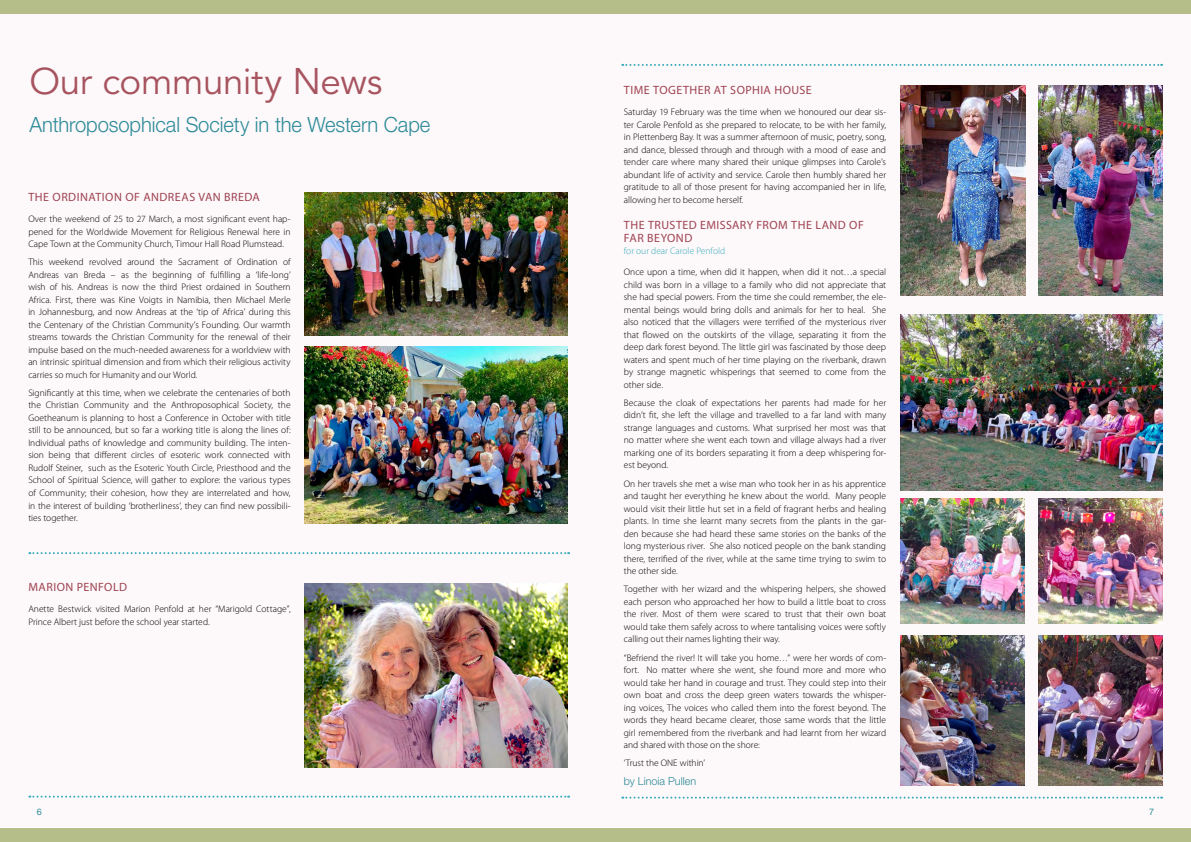
<style>
.page{position:relative;width:1191px;height:842px;background:#fff}
.page>*{position:absolute;margin:0;border:0;box-sizing:border-box;transform-origin:0 0}
.t1{font:36.8px "Avenir LT Std";letter-spacing:-.01em;color:#a7545f}
.t2{font:300 21px "Helvetica Neue LT Std";letter-spacing:-.005em;color:#2c8b97;scale:.96 1}
.t3{font:12px/12.5px "Myriad Pro";letter-spacing:.04em;color:#9e4351}
.t4{font:300 11px "Helvetica Neue LT Std";color:#2c8b97}
.t5{font:300 9.5px/12.5px "Myriad Pro";color:#000;text-align:justify}
.t6{font:300 9.5px "Myriad Pro";letter-spacing:-.005em;color:#36abba}
.t7{font:9px "Helvetica Neue LT Std";color:#2c8b97}
</style>
<div class="page">
<div style="left:0;top:12px;width:1191px;height:815px;background:#fdf8fa"></div>
<div style="left:0;top:0;width:1191px;height:13px;background:#b5bd89"></div>
<div style="left:0;top:828px;width:1191px;height:14px;background:#b5bd89"></div>
<img style="left:305px;top:583px;width:262px;height:184px">
<img style="left:305px;top:192px;width:262px;height:143px">
<img style="left:305px;top:347px;width:262px;height:177px">
<svg style="left:29px;top:552px;width:540px;height:2px"></svg>
<svg style="left:29px;top:796px;width:540px;height:2px"></svg>
<svg style="left:622px;top:797px;width:540px;height:2px"></svg>
<svg style="left:622px;top:64px;width:540px;height:2px"></svg>
<img style="left:900px;top:85px;width:125px;height:211px">
<img style="left:1038px;top:85px;width:124px;height:211px">
<img style="left:900px;top:315px;width:262px;height:175px">
<img style="left:900px;top:499px;width:124px;height:125px">
<img style="left:1038px;top:499px;width:124px;height:125px">
<img style="left:900px;top:635px;width:124px;height:150px">
<img style="left:1038px;top:635px;width:124px;height:150px">
<h1 class="t1" style="left:29px;top:60px;width:355px">Our community News</h1>
<h2 class="t2" style="left:29px;top:112px;width:419px">Anthroposophical Society in the Western Cape</h2>
<p class="t3" style="left:28px;top:191px;width:233px">THE ORDINATION OF ANDREAS VAN BREDA</p>
<p class="t5" style="left:28px;top:213px;width:264px">Over the weekend of 25 to 27 March, a most significant event hap&shy;pened for the Worldwide Movement for Religious Renewal here in Cape Town at the Community Church, Timour Hall Road Plumstead.</p>
<p class="t5" style="left:28px;top:256px;width:264px">This weekend revolved around the Sacrament of Ordination of Andreas van Breda – as the beginning of fulfilling a ‘life-long’ wish of his. Andreas is now the third Priest ordained in Southern Africa. First, there was Kine Voigts in Namibia, then Michael Merle in Johannesburg, and now Andreas at the ‘tip of Africa’ during this the Centenary of the Christian Community’s Founding. Our warmth streams towards the Christian Community for the renewal of their impulse based on the much-needed awareness for a worldview with an intrinsic spiritual dimension and from which their religious activity carries so much for Humanity and our World.</p>
<p class="t5" style="left:28px;top:386px;width:264px">Significantly at this time, when we celebrate the centenaries of both the Christian Community and the Anthroposophical Society, the Goetheanum is planning to host a Conference in October with title still to be announced, but so far a working title is along the lines of:<br>Individual paths of knowledge and community building. The inten&shy;sion being that different circles of esoteric work connected with Rudolf Steiner, such as the Esoteric Youth Circle, Priesthood and the School of Spiritual Science, will gather to explore: the various types of Community; their cohesion, how they are interrelated and how, in the interest of building ‘brotherliness’, they can find new possibili&shy;ties together.</p>
<p class="t3" style="left:28px;top:581px;width:100px">MARION PENFOLD</p>
<p class="t5" style="left:28px;top:603px;width:264px">Anette Bestwick visited Marion Penfold at her “Marigold Cottage”,<br>Prince Albert just before the school year started.</p>
<p class="t3" style="left:624px;top:84px;width:189px">TIME TOGETHER AT SOPHIA HOUSE</p>
<p class="t5" style="left:624px;top:106px;width:264px">Saturday 19 February was the time when we honoured our dear sis&shy;ter Carole Penfold as she prepared to relocate, to be with her family, in Plettenberg Bay. It was a summer afternoon of music, poetry, song, and dance, blessed through and through with a mood of ease and tender care where many shared their unique glimpses into Carole’s abundant life of activity and service. Carole then humbly shared her gratitude to all of those present for having accompanied her in life, allowing her to become herself.</p>
<p class="t3" style="left:624px;top:219px;width:241px">THE TRUSTED EMISSARY FROM THE LAND OF<br>FAR BEYOND</p>
<p class="t6" style="left:624px;top:245px;width:103px">for our dear Carole Penfold</p>
<p class="t5" style="left:624px;top:266px;width:264px">Once upon a time, when did it happen, when did it not…a special child was born in a village to a family who did not appreciate that she had special powers. From the time she could remember, the ele&shy;mental beings would bring dolls and animals for her to heal. She also noticed that the villagers were terrified of the mysterious river that flowed on the outskirts of the village, separating it from the deep dark forest beyond. The little girl was fascinated by those deep waters and spent much of her time playing on the riverbank, drawn by strange magnetic whisperings that seemed to come from the other side.</p>
<p class="t5" style="left:624px;top:396px;width:264px">Because the cloak of expectations her parents had made for her didn’t fit, she left the village and travelled to a far land with many strange languages and customs. What surprised her most was that no matter where she went each town and village always had a river marking one of its borders separating it from a deep whispering for&shy;est beyond.</p>
<p class="t5" style="left:624px;top:477px;width:264px">On her travels she met a wise man who took her in as his apprentice and taught her everything he knew about the world. Many people would visit their little hut set in a field of fragrant herbs and healing plants. In time she learnt many secrets from the plants in the gar&shy;den because she had heard these same stories on the banks of the long mysterious river. She also noticed people on the bank standing there, terrified of the river, while at the same time trying to swim to the other side.</p>
<p class="t5" style="left:624px;top:583px;width:264px">Together with her wizard and the whispering helpers, she showed each person who approached her how to build a little boat to cross the river. Most of them were scared to trust that their own boat would take them safely across to where tantalising voices were softly calling out their names lighting their way.</p>
<p class="t5" style="left:624px;top:651px;width:264px">“Befriend the river! It will take you home…” were her words of com&shy;fort. No matter where she went, she found more and more who would take her hand in courage and trust. They could step into their own boat and cross the deep green waters towards the whisper&shy;ing voices, The voices who called them into the forest beyond. The words they heard became clearer, those same words that the little girl remembered from the riverbank and had learnt from her wizard and shared with those on the shore:</p>
<p class="t5" style="left:624px;top:757px;width:83px">‘Trust the ONE within’</p>
<p class="t4" style="left:624px;top:774px;width:74px">by Linoia Pullen</p>
<p class="t7" style="left:37px;top:806px;width:7px">6</p>
<p class="t7" style="left:1149px;top:807px;width:7px">7</p>
</div>
